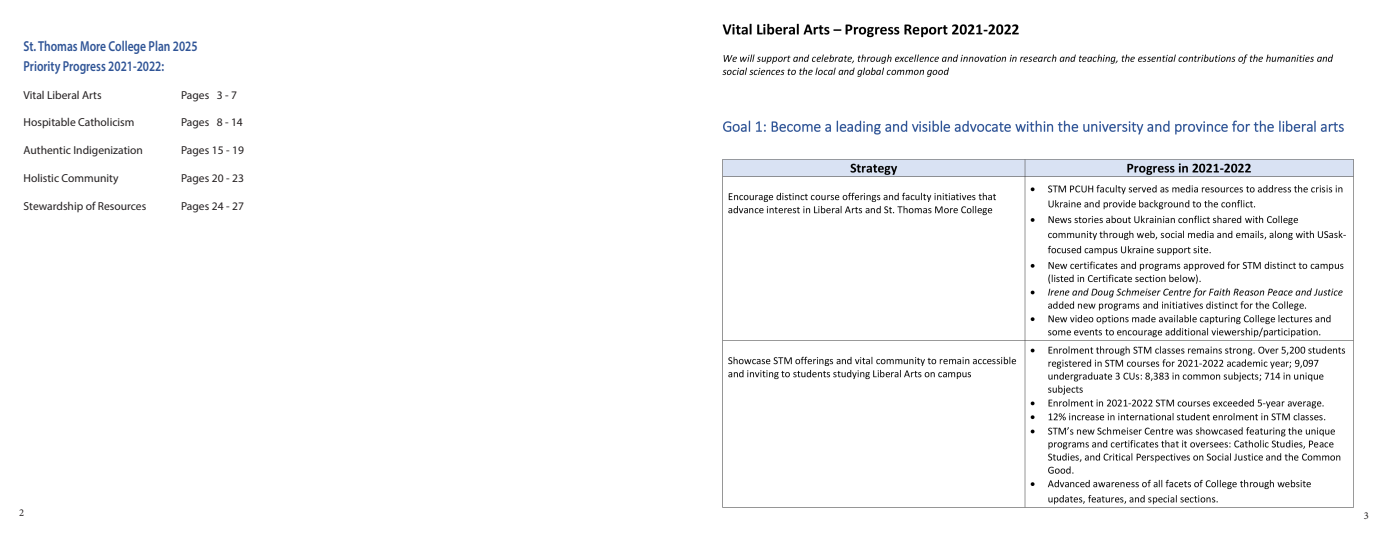
<style>
.page{position:relative;width:1386px;height:536px;background:#fff}
.page>*{position:absolute;margin:0;border:0;box-sizing:border-box;transform-origin:0 0}
.t1{font:600 14.44px "Myriad Pro";color:#2f5496;scale:.8 1}
.t2{font:11.55px "Myriad Pro";color:#231f20}
.t3{font:10.5px "Minion Pro";color:#231f20}
</style>
<div class="page">
<img style="left:722px;top:23px;width:632px;height:484px">
<p class="t1" style="left:24px;top:37px;width:219px">St. Thomas More College Plan 2025</p>
<p class="t1" style="left:24px;top:57px;width:177px">Priority Progress 2021-2022:</p>
<p class="t2" style="left:24px;top:88px;width:79px">Vital Liberal Arts</p>
<p class="t2" style="left:181px;top:88px;width:57px">Pages 3 - 7</p>
<p class="t2" style="left:24px;top:115px;width:112px">Hospitable Catholicism</p>
<p class="t2" style="left:181px;top:115px;width:63px">Pages 8 - 14</p>
<p class="t2" style="left:24px;top:143px;width:121px">Authentic Indigenization</p>
<p class="t2" style="left:181px;top:143px;width:64px">Pages 15 - 19</p>
<p class="t2" style="left:24px;top:171px;width:97px">Holistic Community</p>
<p class="t2" style="left:181px;top:171px;width:64px">Pages 20 - 23</p>
<p class="t2" style="left:24px;top:198px;width:124px">Stewardship of Resources</p>
<p class="t2" style="left:181px;top:198px;width:64px">Pages 24 - 27</p>
<p class="t3" style="left:19px;top:505px;width:7px">2</p>
<p class="t3" style="left:1364px;top:508px;width:7px">3</p>
</div>
